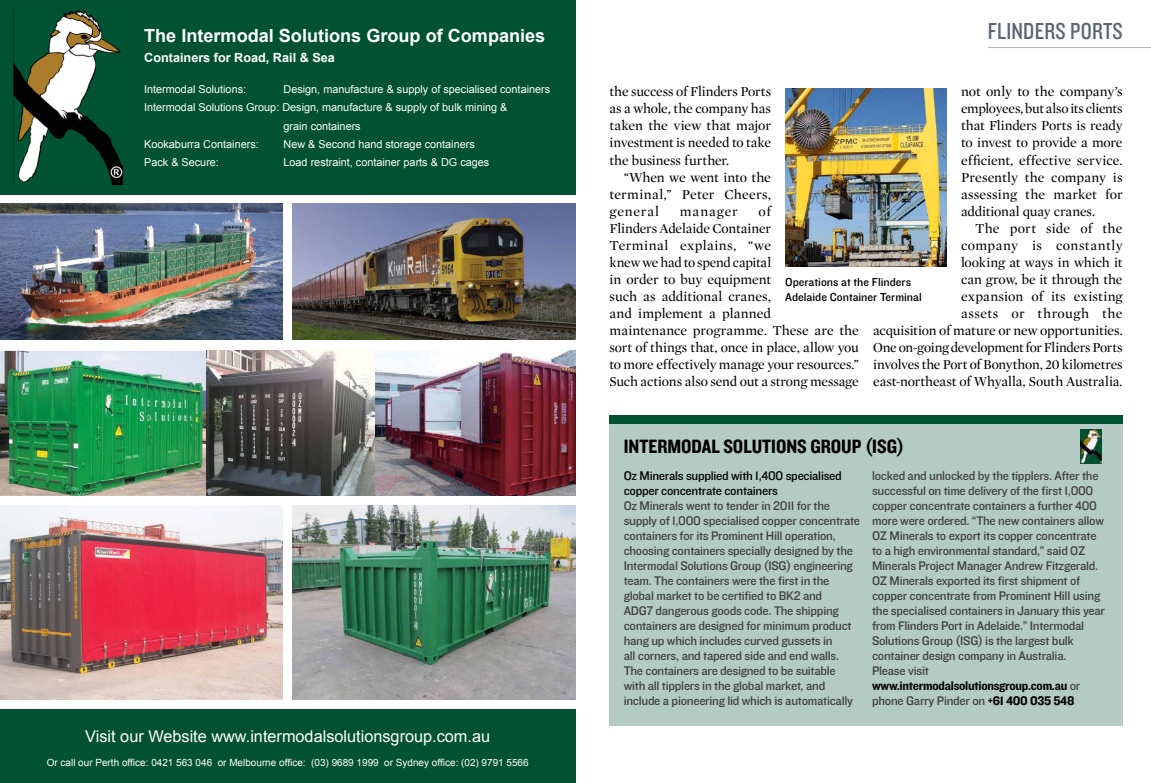
<style>
.page{position:relative;width:1151px;height:783px;background:#fff}
.page>*{position:absolute;margin:0;border:0;box-sizing:border-box;transform-origin:0 0}
.t1{font:24px "Knockout HTF29 Junior Liteweight";letter-spacing:.01em;color:#5c6670}
.t2{font:20px "Knockout HTF50 Welterweight";color:#000}
.t3{font:700 18.1px "Arial";color:#fff}
.t4{font:16.3px "Arial";color:#fff}
.t5{font:14px/17px "Mercury Display Roman";letter-spacing:-.005em;color:#000;text-align:justify}
.t6{font:14px "Mercury Display Roman";letter-spacing:.065em;color:#000}
.t7{font:13px/15px "Knockout HTF31 Junior Middlewt";letter-spacing:-.02em;color:#414042}
.t8{font:13px/15px "Knockout HTF31 Junior Middlewt";letter-spacing:-.02em;color:#000}
.t9{font:13px "Knockout HTF51 Middleweight";letter-spacing:-.02em;color:#000}
.t10{font:700 12.7px "Arial";color:#fff}
.t11{font:12px/14.4px "Knockout HTF31 Junior Middlewt";color:#000}
.t12{font:10.9px "Arial";color:#fff}
.t13{font:10px "Arial";color:#fff}
.s1{font-family:"Knockout HTF31 Junior Middlewt";color:#414042}
.s2{font-family:"Knockout HTF51 Middleweight";color:#000}
</style>
<div class="page">
<hr style="left:988px;top:47px;width:163px;height:1px;background:#adb3b8">
<img style="left:785px;top:88px;width:162px;height:178px">
<div style="left:0;top:0;width:575px;height:195px;background:#005232"></div>
<div style="left:0;top:709px;width:575px;height:73px;background:#005232"></div>
<img style="left:0;top:505px;width:282px;height:194px">
<img style="left:0;top:351px;width:207px;height:144px">
<img style="left:207px;top:351px;width:368px;height:144px">
<img style="left:293px;top:505px;width:282px;height:194px">
<img style="left:293px;top:204px;width:282px;height:136px">
<img style="left:0;top:204px;width:282px;height:136px">
<img style="left:14px;top:10px;width:109px;height:175px">
<div style="left:609px;top:419px;width:514px;height:306px;background:#b3cbc2"></div>
<div style="left:609px;top:415px;width:514px;height:8px;background:#005232"></div>
<img style="left:1081px;top:430px;width:21px;height:34px">
<h3 class="t3" style="left:144px;top:23px;width:403px">The Intermodal Solutions Group of Companies</h3>
<p class="t10" style="left:144px;top:49px;width:192px">Containers for Road, Rail &amp; Sea</p>
<p class="t12" style="left:144px;top:82px;width:103px">Intermodal Solutions:</p>
<p class="t12" style="left:283px;top:82px;width:268px">Design, manufacture &amp; supply of specialised containers</p>
<p class="t12" style="left:144px;top:100px;width:365px">Intermodal Solutions Group: Design, manufacture &amp; supply of bulk mining &amp;</p>
<p class="t12" style="left:283px;top:118px;width:79px">grain containers</p>
<p class="t12" style="left:144px;top:137px;width:116px">Kookaburra Containers:</p>
<p class="t12" style="left:283px;top:137px;width:193px">New &amp; Second hand storage containers</p>
<p class="t12" style="left:144px;top:155px;width:76px">Pack &amp; Secure:</p>
<p class="t12" style="left:283px;top:155px;width:207px">Load restraint, container parts &amp; DG cages</p>
<p class="t4" style="left:85px;top:725px;width:406px">Visit our Website www.intermodalsolutionsgroup.com.au</p>
<p class="t13" style="left:47px;top:755px;width:483px">Or call our Perth office: 0421 563 046 or Melbourne office: (03) 9689 1999 or Sydney office: (02) 9791 5566</p>
<h1 class="t1" style="left:988px;top:18px;width:136px">FLINDERS PORTS</h1>
<p class="t5" style="left:609px;top:83px;width:163px">the success of Flinders Ports as a whole, the company has taken the view that major investment is needed to take the business further.</p>
<p class="t5" style="left:609px;top:168px;width:163px;text-indent:14px">“When we went into the terminal,” Peter Cheers, general</p>
<p class="t5" style="left:961px;top:83px;width:163px">not only to the company’s employees, but also its clients that Flinders Ports is ready to invest to provide a more efficient, effective service.<br>Presently the company is assessing the market for additional quay cranes.</p>
<p class="t5" style="left:873px;top:219px;width:251px;text-align:right">The port side of the<br>company is constantly<br>looking at ways in which it<br>can grow, be it through the<br>expansion of its existing<br>assets or through the<br>acquisition of mature or new opportunities.<br>One on-going development for Flinders Ports involves the Port of Bonython, 20 kilometres east-northeast of Whyalla, South Australia.</p>
<p class="t5" style="left:609px;top:202px;width:251px;text-align:left;text-indent:149px">of<br>Flinders Adelaide Container<br>Terminal explains, “we<br>knew we had to spend capital<br>in order to buy equipment<br>such as additional cranes,<br>and implement a planned<br>maintenance programme. These are the sort of things that, once in place, allow you to more effectively manage your resources.”<br>Such actions also send out a strong message</p>
<p class="t6" style="left:680px;top:203px;width:59px">manager</p>
<p class="t11" style="left:785px;top:275px;width:138px">Operations at the Flinders<br>Adelaide Container Terminal</p>
<h2 class="t2" style="left:624px;top:436px;width:37px">INTERMO</h2>
<h2 class="t2" style="left:692px;top:436px;width:90px">DAL SOLUTIONS</h2>
<h2 class="t2" style="left:810px;top:436px;width:95px">GROUP (ISG)</h2>
<p class="t8" style="left:624px;top:468px;width:220px">Oz Minerals supplied with 1,400 specialised copper concentrate containers</p>
<p class="t7" style="left:624px;top:498px;width:238px">Oz Minerals went to tender in 2011 for the supply of 1,000 specialised copper concentrate containers for its Prominent Hill operation, choosing containers specially designed by the Intermodal Solutions Group (ISG) engineering team. The containers were the first in the global market to be certified to BK2 and<br>ADG7 dangerous goods code. The shipping containers are designed for minimum product hang up which includes curved gussets in<br>all corners, and tapered side and end walls.<br>The containers are designed to be suitable with all tipplers in the global market, and include a pioneering lid which is automatically</p>
<p class="t7" style="left:872px;top:468px;width:234px">locked and unlocked by the tipplers. After the successful on time delivery of the first 1,000 copper concentrate containers a further 400 more were ordered. “The new containers allow OZ Minerals to export its copper concentrate to a high environmental standard,” said OZ Minerals Project Manager Andrew Fitzgerald.<br>OZ Minerals exported its first shipment of copper concentrate from Prominent Hill using the specialised containers in January this year from Flinders Port in Adelaide.” Intermodal Solutions Group (ISG) is the largest bulk container design company in Australia.<br>Please visit</p>
<p class="t9" style="left:872px;top:679px;width:210px">www.intermodalsolutionsgroup.com.au <span class="s1">or</span></p>
<p class="t7" style="left:872px;top:693px;width:204px">phone Garry Pinder on <span class="s2">+61 400 035 548</span></p>
</div>
